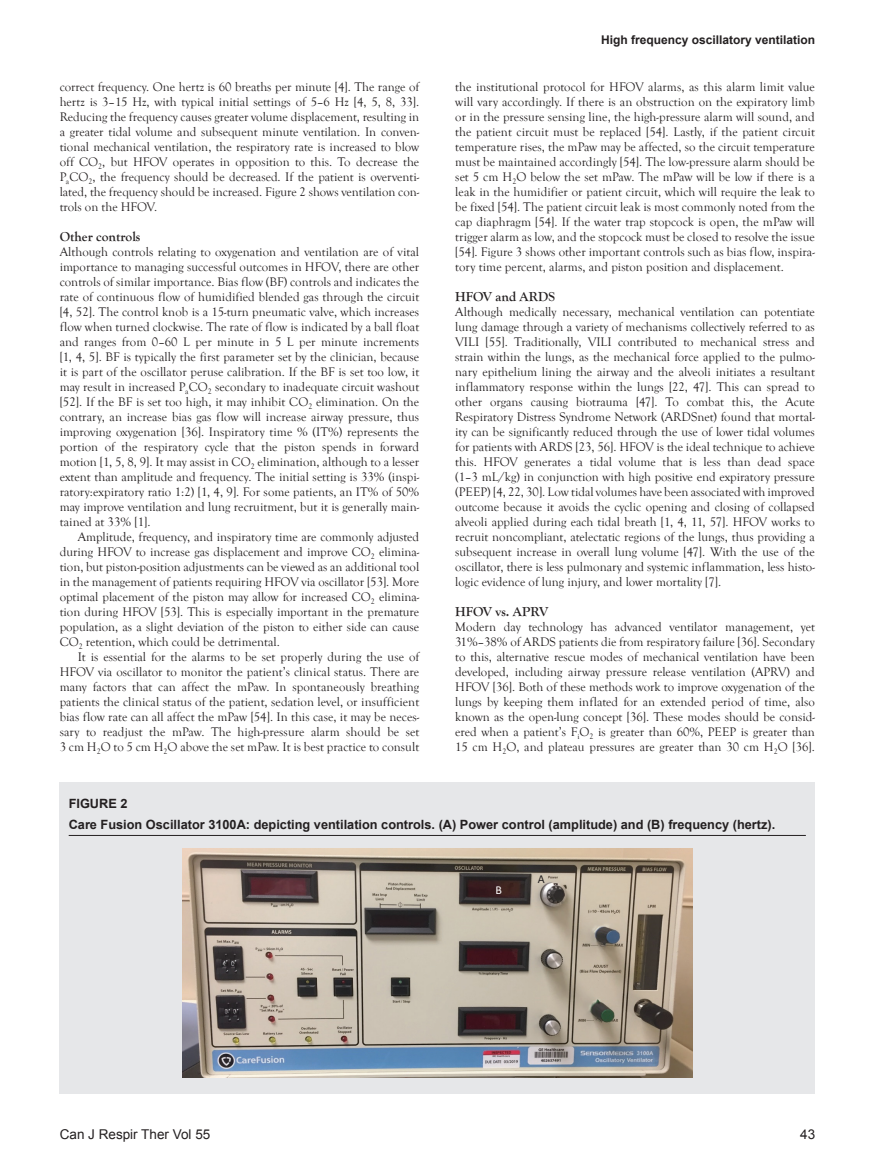
<style>
.page{position:relative;width:878px;height:1175px;background:#fff}
.page>*{position:absolute;margin:0;border:0;box-sizing:border-box;transform-origin:0 0}
.B_head{font:700 13.5px "Goudy Old Style T";color:#231f20}
.t1{font:13.5px "Arial";color:#231f20}
.Body_text_first{font:12.75px/15px "Goudy Old Style T";color:#231f20;text-align:justify}
.Body_text_next{font:12.75px/15px "Goudy Old Style T";color:#231f20;text-align:justify}
.Figure_title{font:700 12.75px "Arial";color:#231f20}
.Figure_number{font:700 12.75px "Arial";color:#231f20}
.t2{font:700 12px "Arial";color:#231f20}
.image{font:12px "Calibri";color:#231f20}
.image-2{font:12px "Calibri";color:#fff}
</style>
<div class="page">
<div style="left:60px;top:782px;width:755px;height:312px;background:#e6e7e9"></div>
<hr style="left:69px;top:835px;width:737px;height:1px;background:#231f20">
<img style="left:182px;top:848px;width:510px;height:229px">
<p class="Body_text_next" style="left:60px;top:79px;width:361px">correct frequency. One hertz is 60 breaths per minute [4]. The range of hertz is 3–15 Hz, with typical initial settings of 5–6 Hz [4, 5, 8, 33].<br>Reducing the frequency causes greater volume displacement, resulting in a greater tidal volume and subsequent minute ventilation. In conven&shy;tional mechanical ventilation, the respiratory rate is increased to blow off CO<sub>2</sub>, but HFOV operates in opposition to this. To decrease the P<sub>a</sub>CO<sub>2</sub>, the frequency should be decreased. If the patient is overventi&shy;lated, the frequency should be increased. Figure 2 shows ventilation con&shy;trols on the HFOV.</p>
<p class="B_head" style="left:60px;top:229px;width:82px">Other controls</p>
<p class="Body_text_first" style="left:60px;top:244px;width:361px">Although controls relating to oxygenation and ventilation are of vital importance to managing successful outcomes in HFOV, there are other controls of similar importance. Bias flow (BF) controls and indicates the rate of continuous flow of humidified blended gas through the circuit [4, 52]. The control knob is a 15-turn pneumatic valve, which increases flow when turned clockwise. The rate of flow is indicated by a ball float and ranges from 0–60 L per minute in 5 L per minute increments [1, 4, 5]. BF is typically the first parameter set by the clinician, because it is part of the oscillator peruse calibration. If the BF is set too low, it may result in increased P<sub>a</sub>CO<sub>2</sub> secondary to inadequate circuit washout [52]. If the BF is set too high, it may inhibit CO<sub>2</sub> elimination. On the contrary, an increase bias gas flow will increase airway pressure, thus improving oxygenation [36]. Inspiratory time % (IT%) represents the portion of the respiratory cycle that the piston spends in forward motion [1, 5, 8, 9]. It may assist in CO<sub>2</sub> elimination, although to a lesser extent than amplitude and frequency. The initial setting is 33% (inspi&shy;ratory:expiratory ratio 1:2) [1, 4, 9]. For some patients, an IT% of 50% may improve ventilation and lung recruitment, but it is generally main&shy;tained at 33% [1].</p>
<p class="Body_text_next" style="left:60px;top:529px;width:361px;text-indent:18px">Amplitude, frequency, and inspiratory time are commonly adjusted during HFOV to increase gas displacement and improve CO<sub>2</sub> elimina&shy;tion, but piston-position adjustments can be viewed as an additional tool in the management of patients requiring HFOV via oscillator [53]. More optimal placement of the piston may allow for increased CO<sub>2</sub> elimina&shy;tion during HFOV [53]. This is especially important in the premature population, as a slight deviation of the piston to either side can cause CO<sub>2</sub> retention, which could be detrimental.</p>
<p class="Body_text_next" style="left:60px;top:649px;width:361px;text-indent:18px">It is essential for the alarms to be set properly during the use of HFOV via oscillator to monitor the patient’s clinical status. There are many factors that can affect the mPaw. In spontaneously breathing patients the clinical status of the patient, sedation level, or insufficient bias flow rate can all affect the mPaw [54]. In this case, it may be neces&shy;sary to readjust the mPaw. The high-pressure alarm should be set 3 cm H<sub>2</sub>O to 5 cm H<sub>2</sub>O above the set mPaw. It is best practice to consult</p>
<p class="t2" style="left:601px;top:32px;width:216px">High frequency oscillatory ventilation</p>
<p class="Body_text_next" style="left:455px;top:79px;width:361px">the institutional protocol for HFOV alarms, as this alarm limit value will vary accordingly. If there is an obstruction on the expiratory limb or in the pressure sensing line, the high-pressure alarm will sound, and the patient circuit must be replaced [54]. Lastly, if the patient circuit temperature rises, the mPaw may be affected, so the circuit temperature must be maintained accordingly [54]. The low-pressure alarm should be set 5 cm H<sub>2</sub>O below the set mPaw. The mPaw will be low if there is a leak in the humidifier or patient circuit, which will require the leak to be fixed [54]. The patient circuit leak is most commonly noted from the cap diaphragm [54]. If the water trap stopcock is open, the mPaw will trigger alarm as low, and the stopcock must be closed to resolve the issue [54]. Figure 3 shows other important controls such as bias flow, inspira&shy;tory time percent, alarms, and piston position and displacement.</p>
<p class="B_head" style="left:455px;top:289px;width:101px">HFOV and ARDS</p>
<p class="Body_text_first" style="left:455px;top:304px;width:361px">Although medically necessary, mechanical ventilation can potentiate lung damage through a variety of mechanisms collectively referred to as VILI [55]. Traditionally, VILI contributed to mechanical stress and strain within the lungs, as the mechanical force applied to the pulmo&shy;nary epithelium lining the airway and the alveoli initiates a resultant inflammatory response within the lungs [22, 47]. This can spread to other organs causing biotrauma [47]. To combat this, the Acute Respiratory Distress Syndrome Network (ARDSnet) found that mortal&shy;ity can be significantly reduced through the use of lower tidal volumes for patients with ARDS [23, 56]. HFOV is the ideal technique to achieve this. HFOV generates a tidal volume that is less than dead space (1–3 mL/kg) in conjunction with high positive end expiratory pressure (PEEP) [4, 22, 30]. Low tidal volumes have been associated with improved outcome because it avoids the cyclic opening and closing of collapsed alveoli applied during each tidal breath [1, 4, 11, 57]. HFOV works to recruit noncompliant, atelectatic regions of the lungs, thus providing a subsequent increase in overall lung volume [47]. With the use of the oscillator, there is less pulmonary and systemic inflammation, less histo&shy;logic evidence of lung injury, and lower mortality [7].</p>
<p class="B_head" style="left:455px;top:604px;width:95px">HFOV vs. APRV</p>
<p class="Body_text_first" style="left:455px;top:619px;width:361px">Modern day technology has advanced ventilator management, yet 31%–38% of ARDS patients die from respiratory failure [36]. Secondary to this, alternative rescue modes of mechanical ventilation have been developed, including airway pressure release ventilation (APRV) and HFOV [36]. Both of these methods work to improve oxygenation of the lungs by keeping them inflated for an extended period of time, also known as the open-lung concept [36]. These modes should be consid&shy;ered when a patient’s F<sub>i</sub>O<sub>2</sub> is greater than 60%, PEEP is greater than 15 cm H<sub>2</sub>O, and plateau pressures are greater than 30 cm H<sub>2</sub>O [36].</p>
<p class="Figure_number" style="left:69px;top:795px;width:60px">FIGURE 2</p>
<p class="Figure_title" style="left:69px;top:816px;width:708px">Care Fusion Oscillator 3100A: depicting ventilation controls. (A) Power control (amplitude) and (B) frequency (hertz).</p>
<p class="image-2" style="left:495px;top:882px;width:8px">B</p>
<p class="image" style="left:538px;top:871px;width:8px">A</p>
<p class="t1" style="left:60px;top:1125px;width:152px">Can J Respir Ther Vol 55</p>
<p class="t1" style="left:800px;top:1125px;width:17px">43</p>
</div>
